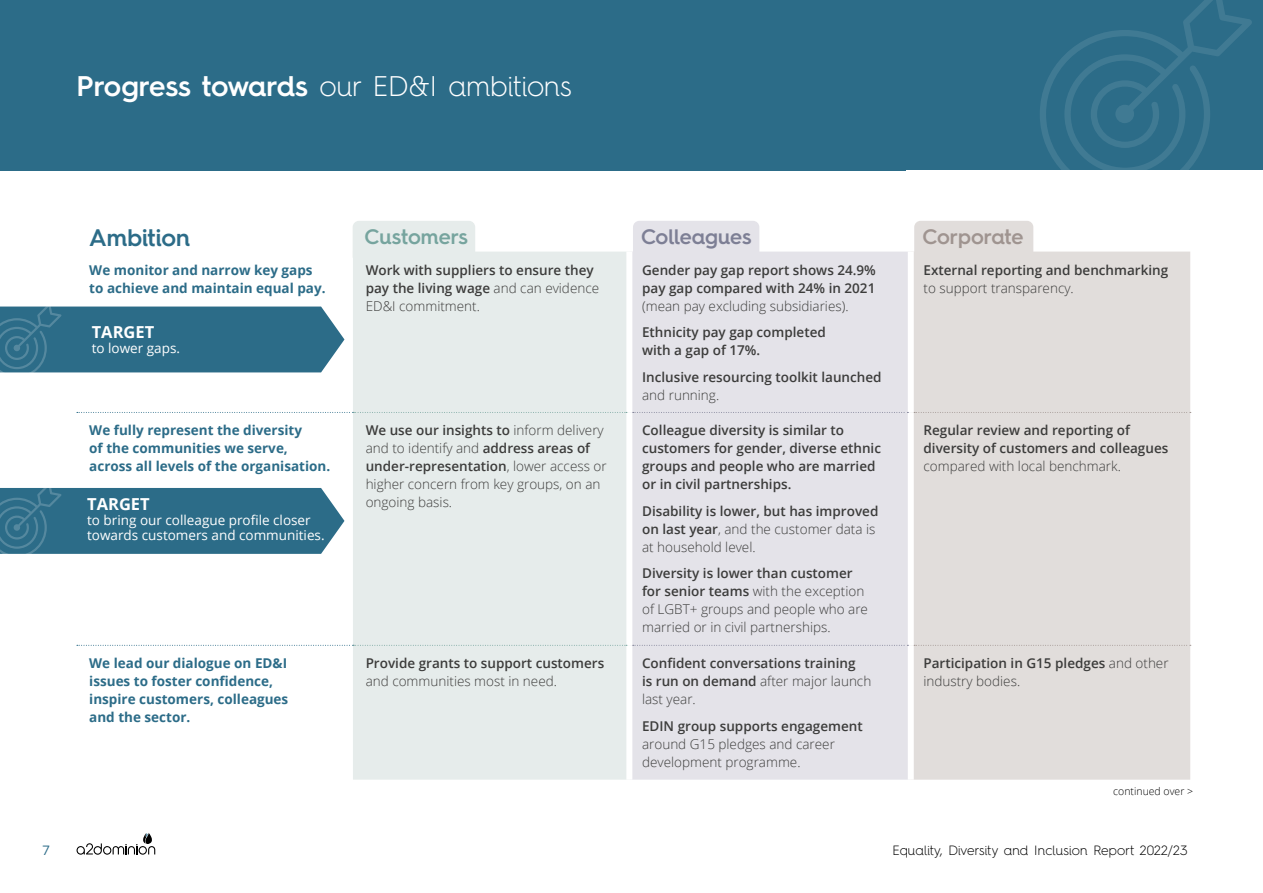
<style>
.page{position:relative;width:1263px;height:893px;background:#fff}
.page>*{position:absolute;margin:0;border:0;box-sizing:border-box;transform-origin:0 0}
.t1{font:300 28.5px "Hurme Geometric Sans 4";color:#fff}
.t2{font:600 24px "Hurme Geometric Sans 4";color:#2c6c88}
.t3{font:600 21px "Hurme Geometric Sans 4";letter-spacing:-.005em;color:#7d7f95}
.t4{font:600 21px "Hurme Geometric Sans 4";letter-spacing:-.005em;color:#76a49e}
.t5{font:600 21px "Hurme Geometric Sans 4";color:#9f9490}
.t6{font:700 16.5px "Open Sans";color:#fff}
.t7{font:600 13.5px/18px "Open Sans";color:#3c3c3b}
.t8{font:300 13.5px/18px "Open Sans";color:#3c3c3b}
.t9{font:700 13.5px/18px "Open Sans";color:#2c6c88}
.t10{font:13.5px/15px "Open Sans";color:#fff}
.t11{font:300 13.5px "Hurme Geometric Sans 4";letter-spacing:.01em;color:#000}
.t12{font:13.5px "Hurme Geometric Sans 4";color:#2c6c88}
.t13{font:300 10.5px "Open Sans";color:#000}
.s1{font-weight:600}
.s2{font-weight:300}
</style>
<div class="page">
<div style="left:0;top:0;width:1263px;height:170px;background:#2c6c88"></div>
<svg style="left:77px;top:833px;width:78px;height:22px"></svg>
<div style="left:353px;top:221px;width:122px;height:31px;background:#e6eceb"></div>
<div style="left:633px;top:221px;width:126px;height:31px;background:#e4e3e9"></div>
<div style="left:914px;top:221px;width:119px;height:31px;background:#e1dddb"></div>
<svg style="left:0;top:488px;width:344px;height:66px;background:#34728c"></svg>
<svg style="left:0;top:306px;width:344px;height:67px;background:#37748e"></svg>
<div style="left:353px;top:252px;width:273px;height:528px;background:#e6eceb"></div>
<div style="left:632px;top:252px;width:276px;height:528px;background:#e4e3e9"></div>
<div style="left:914px;top:252px;width:276px;height:528px;background:#e1dddb"></div>
<svg style="left:77px;top:645px;width:550px;height:1px"></svg>
<svg style="left:77px;top:412px;width:550px;height:1px"></svg>
<svg style="left:633px;top:412px;width:275px;height:1px"></svg>
<svg style="left:633px;top:645px;width:275px;height:1px"></svg>
<svg style="left:914px;top:412px;width:277px;height:1px"></svg>
<svg style="left:914px;top:645px;width:277px;height:1px"></svg>
<svg style="left:1040px;top:0;width:212px;height:170px"></svg>
<h1 class="t1" style="left:77px;top:67px;width:497px"><span class="s1">Progress towards</span> our ED&amp;I ambitions</h1>
<h2 class="t2" style="left:89px;top:220px;width:102px">Ambition</h2>
<h3 class="t4" style="left:365px;top:222px;width:105px">Customers</h3>
<h3 class="t3" style="left:641px;top:222px;width:112px">Colleagues</h3>
<h3 class="t5" style="left:922px;top:222px;width:103px">Corporate</h3>
<p class="t9" style="left:89px;top:260px;width:238px">We monitor and narrow key gaps to achieve and maintain equal pay.</p>
<p class="t7" style="left:366px;top:260px;width:235px">Work with suppliers to ensure they pay the living wage <span class="s2">and can evidence<br>ED&amp;I commitment.</span></p>
<p class="t7" style="left:642px;top:260px;width:235px">Gender pay gap report shows 24.9% pay gap compared with 24% in 2021</p>
<p class="t7" style="left:923px;top:260px;width:246px">External reporting and benchmarking</p>
<p class="t8" style="left:923px;top:278px;width:152px">to support transparency.</p>
<p class="t8" style="left:642px;top:296px;width:208px">(mean pay excluding subsidiaries).</p>
<p class="t7" style="left:642px;top:323px;width:185px">Ethnicity pay gap completed with a gap of 17%.</p>
<p class="t7" style="left:642px;top:367px;width:241px">Inclusive resourcing toolkit launched</p>
<p class="t8" style="left:642px;top:385px;width:79px">and running.</p>
<p class="t6" style="left:92px;top:321px;width:64px">TARGET</p>
<p class="t10" style="left:92px;top:341px;width:90px">to lower gaps.</p>
<p class="t9" style="left:89px;top:421px;width:242px">We fully represent the diversity<br>of the communities we serve, across all levels of the organisation.</p>
<p class="t8" style="left:366px;top:421px;width:243px"><span class="s1">We use our insights to</span> inform delivery and to identify and <span class="s1">address areas of under-representation</span>, lower access or higher concern from key groups, on an ongoing basis.</p>
<p class="t7" style="left:642px;top:421px;width:240px">Colleague diversity is similar to customers for gender, diverse ethnic groups and people who are married or in civil partnerships.</p>
<p class="t6" style="left:87px;top:492px;width:64px">TARGET</p>
<p class="t10" style="left:87px;top:512px;width:239px">to bring our colleague profile closer towards customers and communities.</p>
<p class="t7" style="left:642px;top:502px;width:238px">Disability is lower, but has improved on last year<span class="s2">, and the customer data is at household level.</span></p>
<p class="t8" style="left:642px;top:564px;width:227px"><span class="s1">Diversity is lower than customer for senior teams</span> with the exception of LGBT+ groups and people who are married or in civil partnerships.</p>
<p class="t9" style="left:89px;top:654px;width:201px">We lead our dialogue on ED&amp;I issues to foster confidence, inspire customers, colleagues and the sector.</p>
<p class="t7" style="left:366px;top:654px;width:240px">Provide grants to support customers</p>
<p class="t8" style="left:366px;top:672px;width:193px">and communities most in need.</p>
<p class="t7" style="left:642px;top:654px;width:231px">Confident conversations training<br>is run on demand <span class="s2">after major launch last year.</span></p>
<p class="t7" style="left:642px;top:717px;width:222px">EDIN group supports engagement</p>
<p class="t8" style="left:642px;top:734px;width:194px">around G15 pledges and career development programme.</p>
<p class="t7" style="left:923px;top:421px;width:246px">Regular review and reporting of diversity of customers and colleagues</p>
<p class="t8" style="left:923px;top:457px;width:199px">compared with local benchmark.</p>
<p class="t7" style="left:923px;top:654px;width:247px">Participation in G15 pledges <span class="s2">and other industry bodies.</span></p>
<p class="t13" style="left:1113px;top:784px;width:81px">continued over &gt;</p>
<p class="t12" style="left:43px;top:840px;width:9px">7</p>
<p class="t11" style="left:892px;top:841px;width:297px">Equality, Diversity and Inclusion Report 2022/23</p>
</div>
